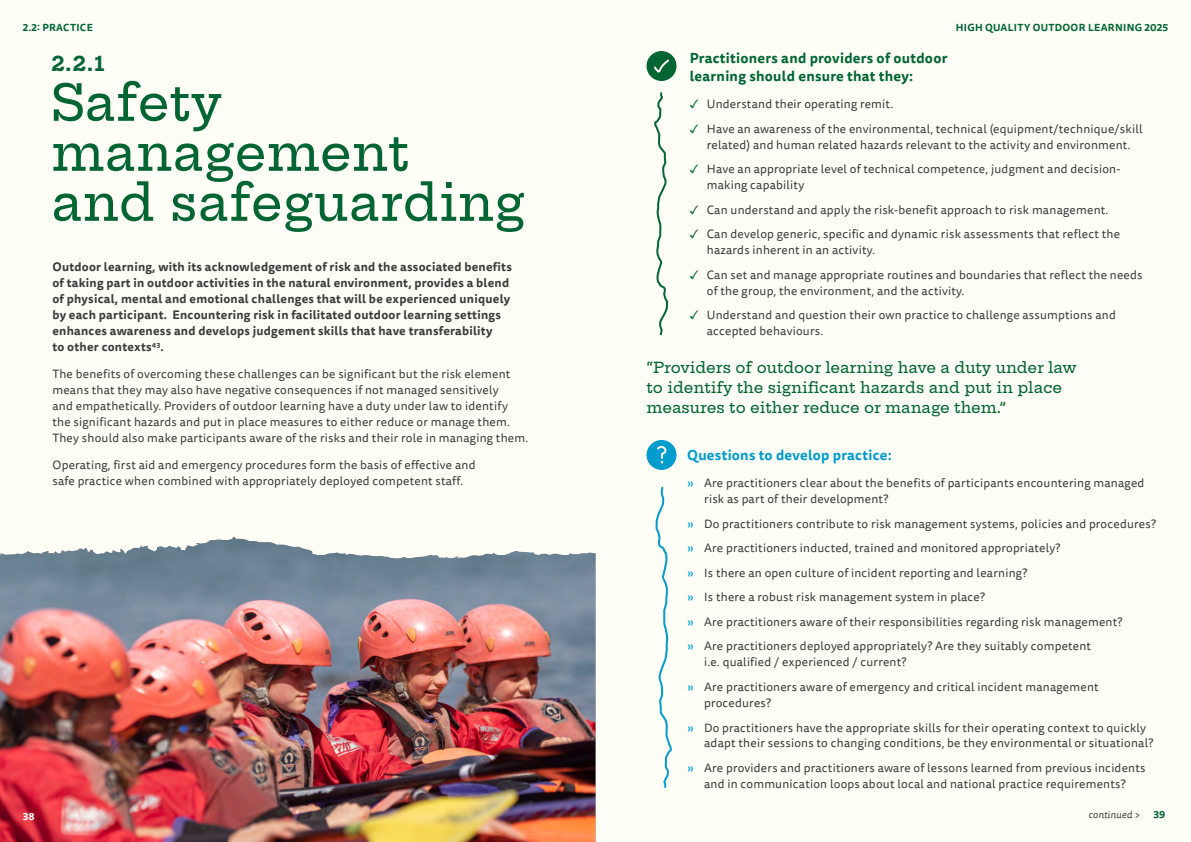
<style>
.page{position:relative;width:1191px;height:842px;background:#fffef7}
.page>*{position:absolute;margin:0;border:0;box-sizing:border-box;transform-origin:0 0}
.t1{font:500 50px/50px "Hepta Slab";color:#006533}
.t2{font:700 20px "Hepta Slab";color:#006533}
.t3{font:500 15px/20px "Hepta Slab";color:#006533}
.t4{font:700 14px/18px "Tisa Sans Pro";letter-spacing:.02em;color:#006533}
.t5{font:700 14px "Tisa Sans Pro";letter-spacing:.02em;color:#009cce}
.t6{font:12px/16px "Tisa Sans Pro";letter-spacing:.02em;color:#3c3c3b}
.t7{font:700 12px/16px "Tisa Sans Pro";letter-spacing:.02em;color:#3c3c3b}
.t8{font:700 10px "Tisa Sans Pro";letter-spacing:.03em;color:#006533}
.t9{font:italic 10px "Tisa Sans Pro";letter-spacing:.015em;color:#3c3c3b}
.t10{font:700 10px "Tisa Sans Pro";color:#fff}
.s1{font-family:"Arial Unicode MS";color:#1a7447}
.s2{font-weight:500;color:#1aa6d3}
</style>
<div class="page">
<img style="left:0;top:537px;width:595px;height:305px">
<div style="left:646px;top:51px;width:30px;height:30px;background:#006533;border-radius:50%"></div>
<svg style="left:654px;top:59px;width:15px;height:14px"></svg>
<svg style="left:654px;top:92px;width:15px;height:244px"></svg>
<svg style="left:655px;top:486px;width:17px;height:302px"></svg>
<div style="left:646px;top:440px;width:30px;height:30px;background:#009cce;border-radius:50%"></div>
<svg style="left:657px;top:445px;width:10px;height:19px"></svg>
<p class="t8" style="left:23px;top:20px;width:72px">2.2: PRACTICE</p>
<h2 class="t2" style="left:51px;top:52px;width:55px">2.2.1</h2>
<h1 class="t1" style="left:51px;top:79px;width:476px">Safety management and safeguarding</h1>
<p class="t7" style="left:52px;top:258px;width:461px">Outdoor learning, with its acknowledgement of risk and the associated benefits of taking part in outdoor activities in the natural environment, provides a blend of physical, mental and emotional challenges that will be experienced uniquely by each participant. Encountering risk in facilitated outdoor learning settings enhances awareness and develops judgement skills that have transferability<br>to other contexts<sup>43</sup>.</p>
<p class="t6" style="left:52px;top:366px;width:477px">The benefits of overcoming these challenges can be significant but the risk element means that they may also have negative consequences if not managed sensitively<br>and empathetically. Providers of outdoor learning have a duty under law to identify the significant hazards and put in place measures to either reduce or manage them.<br>They should also make participants aware of the risks and their role in managing them.</p>
<p class="t6" style="left:52px;top:457px;width:424px">Operating, first aid and emergency procedures form the basis of effective and safe practice when combined with appropriately deployed competent staff.</p>
<p class="t8" style="left:956px;top:20px;width:214px">HIGH QUALITY OUTDOOR LEARNING 2025</p>
<p class="t4" style="left:690px;top:49px;width:259px">Practitioners and providers of outdoor learning should ensure that they:</p>
<p class="t6" style="left:690px;top:96px;width:205px"><span class="s1">✓</span> Understand their operating remit.</p>
<p class="t6" style="left:690px;top:121px;width:454px;text-align:center"><span class="s1">✓</span> Have an awareness of the environmental, technical (equipment/technique/skill related) and human related hazards relevant to the activity and environment.</p>
<p class="t6" style="left:707px;top:161px;width:415px;text-indent:-17px"><span class="s1">✓</span> Have an appropriate level of technical competence, judgment and decision&shy;making capability</p>
<p class="t6" style="left:690px;top:202px;width:420px"><span class="s1">✓</span> Can understand and apply the risk-benefit approach to risk management.</p>
<p class="t6" style="left:707px;top:226px;width:415px;text-indent:-17px"><span class="s1">✓</span> Can develop generic, specific and dynamic risk assessments that reflect the hazards inherent in an activity.</p>
<p class="t6" style="left:707px;top:267px;width:437px;text-indent:-17px"><span class="s1">✓</span> Can set and manage appropriate routines and boundaries that reflect the needs of the group, the environment, and the activity.</p>
<p class="t6" style="left:707px;top:307px;width:411px;text-indent:-17px"><span class="s1">✓</span> Understand and question their own practice to challenge assumptions and accepted behaviours.</p>
<p class="t3" style="left:646px;top:357px;width:432px">“Providers of outdoor learning have a duty under law to identify the significant hazards and put in place measures to either reduce or manage them.”</p>
<p class="t5" style="left:687px;top:445px;width:206px">Questions to develop practice:</p>
<p class="t6" style="left:704px;top:476px;width:442px;text-indent:-17px"><span class="s2">»</span> Are practitioners clear about the benefits of participants encountering managed risk as part of their development?</p>
<p class="t6" style="left:687px;top:512px;width:470px;line-height:24.5px"><span class="s2">»</span> Do practitioners contribute to risk management systems, policies and procedures? <span class="s2">»</span> Are practitioners inducted, trained and monitored appropriately?<br><span class="s2">»</span> Is there an open culture of incident reporting and learning?<br><span class="s2">»</span> Is there a robust risk management system in place?<br><span class="s2">»</span> Are practitioners aware of their responsibilities regarding risk management?<br><span class="s2">»</span> Are practitioners deployed appropriately? Are they suitably competent</p>
<p class="t6" style="left:687px;top:650px;width:413px;line-height:24.5px;text-indent:17px">i.e. qualified / experienced / current?<br><span class="s2">»</span> Are practitioners aware of emergency and critical incident management</p>
<p class="t6" style="left:687px;top:691px;width:460px;line-height:24.5px;text-indent:17px">procedures?<br><span class="s2">»</span> Do practitioners have the appropriate skills for their operating context to quickly</p>
<p class="t6" style="left:687px;top:731px;width:467px;line-height:24.5px;text-indent:17px">adapt their sessions to changing conditions, be they environmental or situational? <span class="s2">»</span> Are providers and practitioners aware of lessons learned from previous incidents</p>
<p class="t6" style="left:704px;top:776px;width:423px">and in communication loops about local and national practice requirements?</p>
<p class="t9" style="left:1088px;top:807px;width:53px">continued &gt;</p>
<p class="t10" style="left:23px;top:809px;width:14px">38</p>
<p class="t8" style="left:1153px;top:807px;width:13px">39</p>
</div>
